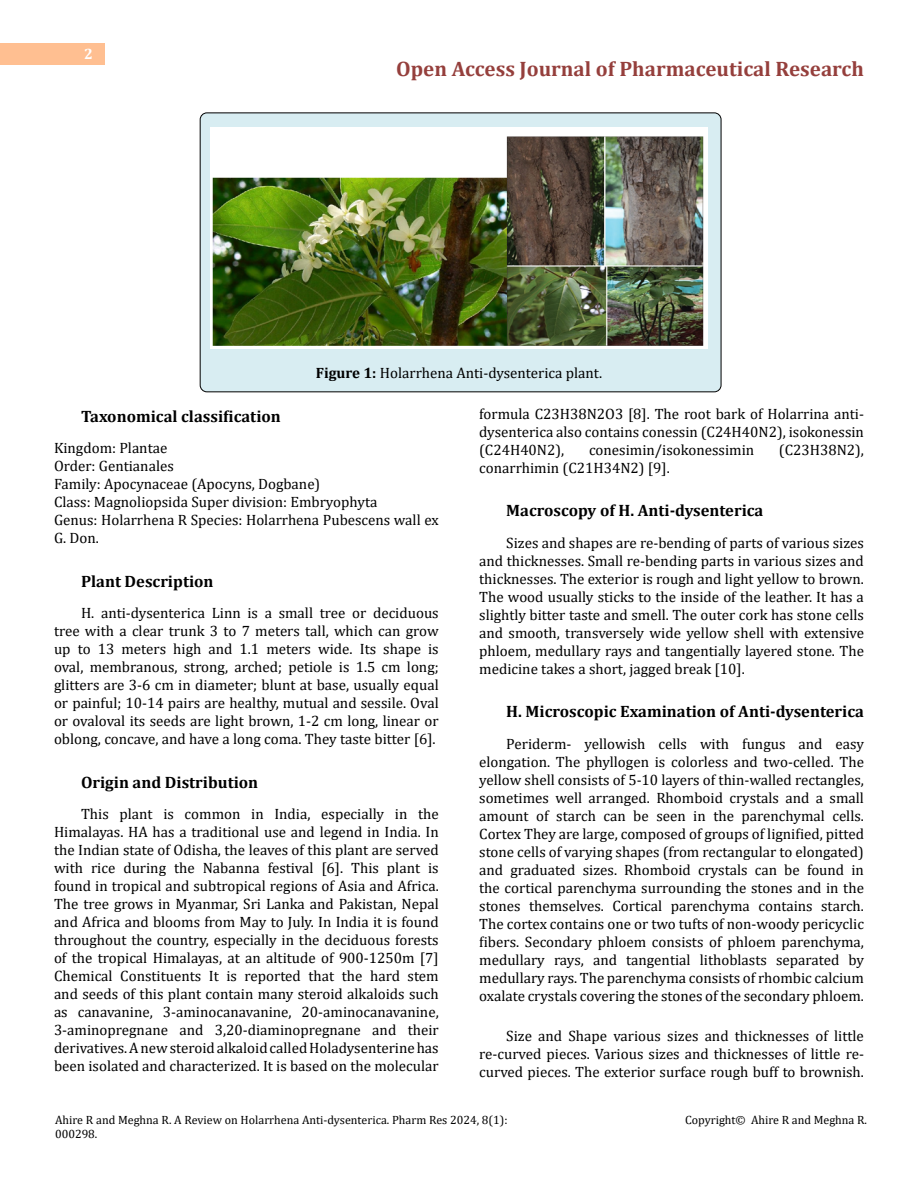
<style>
.page{position:relative;width:918px;height:1188px;background:#fff}
.page>*{position:absolute;margin:0;border:0;box-sizing:border-box;transform-origin:0 0}
.t1{font:700 21px "Cambria";color:#953f3c}
.t2{font:700 16.5px "Cambria";color:#000}
.t3{font:15px/18px "Cambria";color:#000;text-align:justify}
.t4{font:700 15px "Cambria";color:#fff}
.t5{font:12px/14.4px "Cambria";color:#000}
.s1{font-weight:700}
</style>
<div class="page">
<div style="left:0;top:43px;width:105px;height:21px;background:#ffbf91"></div>
<div style="left:200px;top:113px;width:521px;height:279px;background:#d8edf2;border-radius:7px"></div>
<div style="left:200px;top:112px;width:521px;height:280px;border:1px solid #000;border-radius:7px"></div>
<img style="left:211px;top:127px;width:496px;height:222px">
<p class="t4" style="left:84px;top:44px;width:10px">2</p>
<h1 class="t1" style="left:396px;top:54px;width:469px">Open Access Journal of Pharmaceutical Research</h1>
<p class="t3" style="left:316px;top:364px;width:288px"><span class="s1">Figure 1:</span> Holarrhena Anti-dysenterica plant.</p>
<p class="t2" style="left:81px;top:405px;width:201px">Taxonomical classification</p>
<p class="t3" style="left:54px;top:439px;width:386px;text-align:left">Kingdom: Plantae<br>Order: Gentianales<br>Family: Apocynaceae (Apocyns, Dogbane)<br>Class: Magnoliopsida Super division: Embryophyta<br>Genus: Holarrhena R Species: Holarrhena Pubescens wall ex<br>G. Don.</p>
<p class="t2" style="left:81px;top:570px;width:134px">Plant Description</p>
<p class="t3" style="left:54px;top:604px;width:386px;text-indent:27px">H. anti-dysenterica Linn is a small tree or deciduous tree with a clear trunk 3 to 7 meters tall, which can grow up to 13 meters high and 1.1 meters wide. Its shape is oval, membranous, strong, arched; petiole is 1.5 cm long; glitters are 3-6 cm in diameter; blunt at base, usually equal or painful; 10-14 pairs are healthy, mutual and sessile. Oval or ovaloval its seeds are light brown, 1-2 cm long, linear or oblong, concave, and have a long coma. They taste bitter [6].</p>
<p class="t2" style="left:81px;top:771px;width:179px">Origin and Distribution</p>
<p class="t3" style="left:54px;top:805px;width:386px;text-indent:27px">This plant is common in India, especially in the Himalayas. HA has a traditional use and legend in India. In the Indian state of Odisha, the leaves of this plant are served with rice during the Nabanna festival [6]. This plant is found in tropical and subtropical regions of Asia and Africa.<br>The tree grows in Myanmar, Sri Lanka and Pakistan, Nepal and Africa and blooms from May to July. In India it is found throughout the country, especially in the deciduous forests of the tropical Himalayas, at an altitude of 900-1250m [7] Chemical Constituents It is reported that the hard stem and seeds of this plant contain many steroid alkaloids such as canavanine, 3-aminocanavanine, 20-aminocanavanine, 3-aminopregnane and 3,20-diaminopregnane and their derivatives. A new steroid alkaloid called Holadysenterine has been isolated and characterized. It is based on the molecular</p>
<p class="t3" style="left:479px;top:405px;width:386px">formula C23H38N2O3 [8]. The root bark of Holarrina anti&shy;dysenterica also contains conessin (C24H40N2), isokonessin (C24H40N2),</p>
<p class="t3" style="left:589px;top:441px;width:167px">conesimin/isokonessimin</p>
<p class="t3" style="left:779px;top:441px;width:87px">(C23H38N2),</p>
<p class="t3" style="left:479px;top:459px;width:192px">conarrhimin (C21H34N2) [9].</p>
<p class="t2" style="left:506px;top:499px;width:259px">Macroscopy of H. Anti-dysenterica</p>
<p class="t3" style="left:479px;top:534px;width:386px;text-indent:27px">Sizes and shapes are re-bending of parts of various sizes and thicknesses. Small re-bending parts in various sizes and thicknesses. The exterior is rough and light yellow to brown.<br>The wood usually sticks to the inside of the leather. It has a slightly bitter taste and smell. The outer cork has stone cells and smooth, transversely wide yellow shell with extensive phloem, medullary rays and tangentially layered stone. The medicine takes a short, jagged break [10].</p>
<p class="t2" style="left:506px;top:700px;width:359px">H. Microscopic Examination of Anti-dysenterica</p>
<p class="t3" style="left:479px;top:735px;width:386px;text-indent:27px">Periderm- yellowish cells with fungus and easy elongation. The phyllogen is colorless and two-celled. The yellow shell consists of 5-10 layers of thin-walled rectangles, sometimes well arranged. Rhomboid crystals and a small amount of starch can be seen in the parenchymal cells.<br>Cortex They are large, composed of groups of lignified, pitted stone cells of varying shapes (from rectangular to elongated) and graduated sizes. Rhomboid crystals can be found in the cortical parenchyma surrounding the stones and in the stones themselves. Cortical parenchyma contains starch.<br>The cortex contains one or two tufts of non-woody pericyclic fibers. Secondary phloem consists of phloem parenchyma, medullary rays, and tangential lithoblasts separated by medullary rays. The parenchyma consists of rhombic calcium oxalate crystals covering the stones of the secondary phloem.</p>
<p class="t3" style="left:479px;top:1027px;width:386px;text-indent:27px">Size and Shape various sizes and thicknesses of little re-curved pieces. Various sizes and thicknesses of little re&shy;curved pieces. The exterior surface rough buff to brownish.</p>
<p class="t5" style="left:55px;top:1112px;width:454px">Ahire R and Meghna R. A Review on Holarrhena Anti-dysenterica. Pharm Res 2024, 8(1):<br>000298.</p>
<p class="t5" style="left:685px;top:1112px;width:183px">Copyright© Ahire R and Meghna R.</p>
</div>
